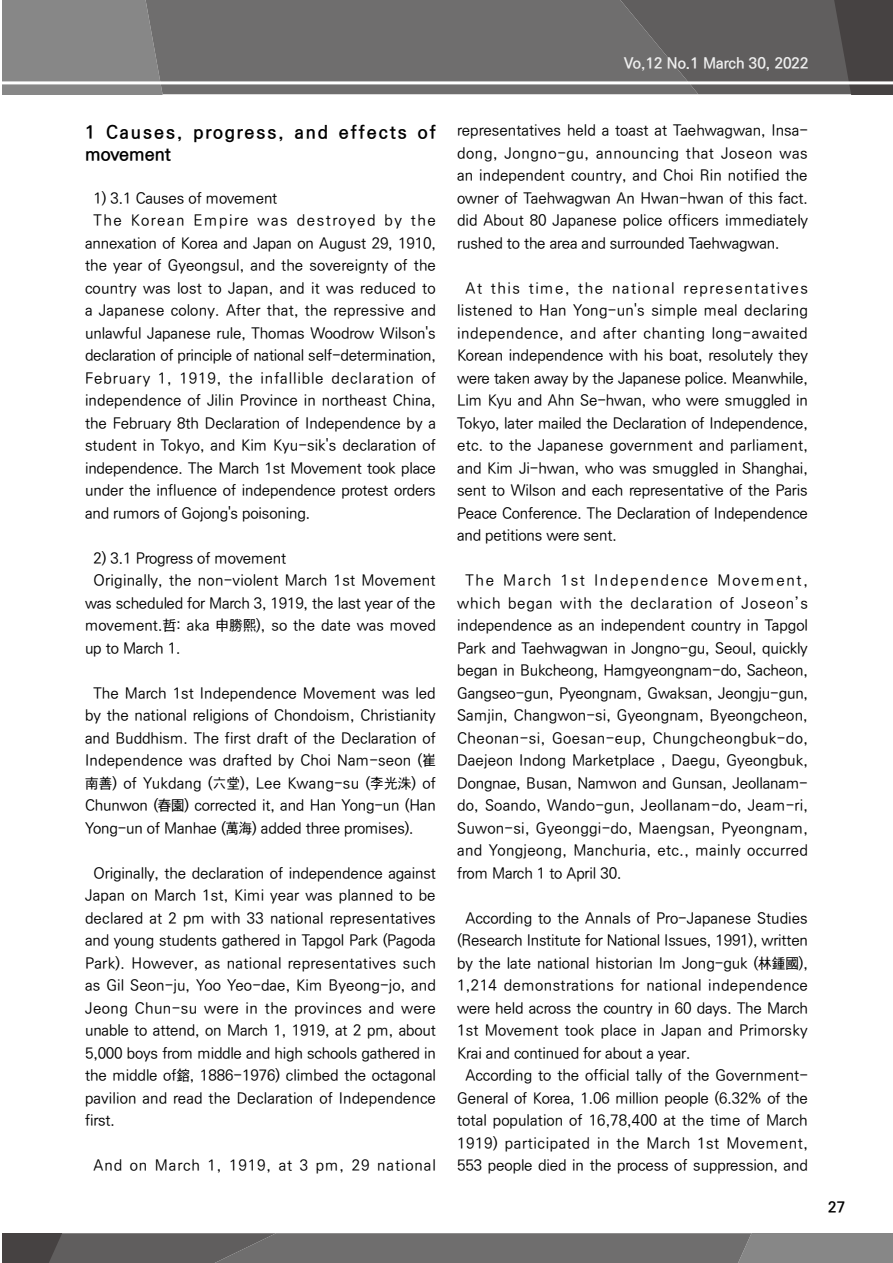
<style>
.page{position:relative;width:893px;height:1263px;background:#fff}
.page>*{position:absolute;margin:0;border:0;box-sizing:border-box;transform-origin:0 0}
.t1{font:700 18px/22.5px "Ko Pub Dotum";letter-spacing:.11em;color:#000}
.t2{font:500 15px/22.5px "Ko Pub Dotum";letter-spacing:-.005em;color:#000;text-align:justify}
.t3{font:500 15px "Ko Pub Dotum";letter-spacing:.015em;color:#000}
.t4{font:500 15px "Ko Pub Dotum";letter-spacing:.06em;color:#000}
.t5{font:500 15px "Ko Pub Dotum";letter-spacing:.03em;color:#000}
.t6{font:500 15px "Ko Pub Dotum";letter-spacing:.02em;color:#000}
.t7{font:500 15px "Ko Pub Dotum";letter-spacing:.04em;color:#000}
.t8{font:500 15px "Ko Pub Dotum";letter-spacing:.105em;color:#000}
.t9{font:700 15px "Ko Pub Dotum";color:#efefef}
.t10{font:700 15px "Ko Pub Dotum";color:#000}
</style>
<div class="page">
<div style="left:2px;top:0;width:144px;height:94px;background:#878787"></div>
<div style="left:146px;top:0;width:474px;height:94px;background:#6f6e6e"></div>
<svg style="left:620px;top:0;width:273px;height:94px;background:#5e5c5c"></svg>
<hr style="left:0;top:81px;width:893px;height:3px;background:#fff">
<svg style="left:2px;top:1233px;width:891px;height:30px;background:#6e6c6c"></svg>
<p class="t1" style="left:85px;top:121px;width:352px">1 Causes, progress, and effects of movement</p>
<p class="t2" style="left:94px;top:187px;width:185px">1) 3.1 Causes of movement</p>
<p class="t8" style="left:94px;top:213px;width:344px">The Korean Empire was destroyed by the</p>
<p class="t2" style="left:85px;top:232px;width:352px">annexation of Korea and Japan on August 29, 1910,</p>
<p class="t2" style="left:85px;top:255px;width:352px">the year of Gyeongsul, and the sovereignty of the</p>
<p class="t3" style="left:85px;top:281px;width:352px">country was lost to Japan, and it was reduced to</p>
<p class="t3" style="left:85px;top:303px;width:352px">a Japanese colony. After that, the repressive and</p>
<p class="t2" style="left:85px;top:322px;width:352px">unlawful Japanese rule, Thomas Woodrow Wilson's</p>
<p class="t2" style="left:85px;top:345px;width:352px">declaration of principle of national self-determination,</p>
<p class="t4" style="left:85px;top:371px;width:352px">February 1, 1919, the infallible declaration of</p>
<p class="t2" style="left:85px;top:390px;width:352px">independence of Jilin Province in northeast China,</p>
<p class="t2" style="left:85px;top:412px;width:352px">the February 8th Declaration of Independence by a</p>
<p class="t2" style="left:85px;top:435px;width:352px">student in Tokyo, and Kim Kyu-sik's declaration of</p>
<p class="t2" style="left:85px;top:457px;width:352px">independence. The March 1st Movement took place</p>
<p class="t2" style="left:85px;top:480px;width:352px">under the influence of independence protest orders</p>
<p class="t2" style="left:85px;top:502px;width:227px">and rumors of Gojong's poisoning.</p>
<p class="t2" style="left:94px;top:547px;width:194px">2) 3.1 Progress of movement</p>
<p class="t6" style="left:94px;top:573px;width:344px">Originally, the non-violent March 1st Movement</p>
<p class="t2" style="left:85px;top:592px;width:352px">was scheduled for March 3, 1919, the last year of the</p>
<p class="t2" style="left:85px;top:615px;width:352px">movement.哲: aka 申勝熙), so the date was moved</p>
<p class="t2" style="left:85px;top:637px;width:97px">up to March 1.</p>
<p class="t2" style="left:85px;top:682px;width:352px;text-indent:9px">The March 1st Independence Movement was led by the national religions of Chondoism, Christianity and Buddhism. The first draft of the Declaration of Independence was drafted by Choi Nam-seon (崔南善) of Yukdang (六堂), Lee Kwang-su (李光洙) of Chunwon (春園) corrected it, and Han Yong-un (Han Yong-un of Manhae (萬海) added three promises).</p>
<p class="t2" style="left:85px;top:862px;width:353px;text-indent:9px">Originally, the declaration of independence against Japan on March 1st, Kimi year was planned to be declared at 2 pm with 33 national representatives and young students gathered in Tapgol Park (Pagoda Park). However, as national representatives such as Gil Seon-ju, Yoo Yeo-dae, Kim Byeong-jo, and Jeong Chun-su were in the provinces and were unable to attend, on March 1, 1919, at 2 pm, about 5,000 boys from middle and high schools gathered in the middle of鎔, 1886-1976) climbed the octagonal pavilion and read the Declaration of Independence first.</p>
<p class="t4" style="left:94px;top:1158px;width:344px">And on March 1, 1919, at 3 pm, 29 national</p>
<p class="t9" style="left:624px;top:56px;width:186px">Vo,12 No.1 March 30, 2022</p>
<p class="t2" style="left:457px;top:120px;width:352px">representatives held a toast at Taehwagwan, Insa&shy;dong, Jongno-gu, announcing that Joseon was an independent country, and Choi Rin notified the owner of Taehwagwan An Hwan-hwan of this fact. did About 80 Japanese police officers immediately rushed to the area and surrounded Taehwagwan.</p>
<p class="t2" style="left:457px;top:277px;width:352px;text-indent:9px">At this time, the national representatives listened to Han Yong-un's simple meal declaring independence, and after chanting long-awaited Korean independence with his boat, resolutely they were taken away by the Japanese police. Meanwhile, Lim Kyu and Ahn Se-hwan, who were smuggled in Tokyo, later mailed the Declaration of Independence, etc. to the Japanese government and parliament, and Kim Ji-hwan, who was smuggled in Shanghai, sent to Wilson and each representative of the Paris Peace Conference. The Declaration of Independence and petitions were sent.</p>
<p class="t2" style="left:457px;top:570px;width:352px;text-indent:9px">The March 1st Independence Movement, which began with the declaration of Joseon’s independence as an independent country in Tapgol Park and Taehwagwan in Jongno-gu, Seoul, quickly began in Bukcheong, Hamgyeongnam-do, Sacheon, Gangseo-gun, Pyeongnam, Gwaksan, Jeongju-gun, Samjin, Changwon-si, Gyeongnam, Byeongcheon, Cheonan-si, Goesan-eup, Chungcheongbuk-do, Daejeon Indong Marketplace , Daegu, Gyeongbuk, Dongnae, Busan, Namwon and Gunsan, Jeollanam&shy;do, Soando, Wando-gun, Jeollanam-do, Jeam-ri, Suwon-si, Gyeonggi-do, Maengsan, Pyeongnam, and Yongjeong, Manchuria, etc., mainly occurred from March 1 to April 30.</p>
<p class="t2" style="left:466px;top:907px;width:344px">According to the Annals of Pro-Japanese Studies</p>
<p class="t2" style="left:457px;top:930px;width:352px">(Research Institute for National Issues, 1991), written</p>
<p class="t2" style="left:457px;top:952px;width:352px">by the late national historian Im Jong-guk (林鍾國),</p>
<p class="t5" style="left:457px;top:978px;width:352px">1,214 demonstrations for national independence</p>
<p class="t2" style="left:457px;top:997px;width:352px">were held across the country in 60 days. The March</p>
<p class="t3" style="left:457px;top:1023px;width:352px">1st Movement took place in Japan and Primorsky</p>
<p class="t2" style="left:457px;top:1042px;width:235px">Krai and continued for about a year.</p>
<p class="t2" style="left:466px;top:1065px;width:344px">According to the official tally of the Government-</p>
<p class="t2" style="left:457px;top:1087px;width:352px">General of Korea, 1.06 million people (6.32% of the</p>
<p class="t2" style="left:457px;top:1110px;width:352px">total population of 16,78,400 at the time of March</p>
<p class="t7" style="left:457px;top:1136px;width:352px">1919) participated in the March 1st Movement,</p>
<p class="t2" style="left:457px;top:1155px;width:352px">553 people died in the process of suppression, and</p>
<p class="t10" style="left:828px;top:1199px;width:18px">27</p>
</div>
